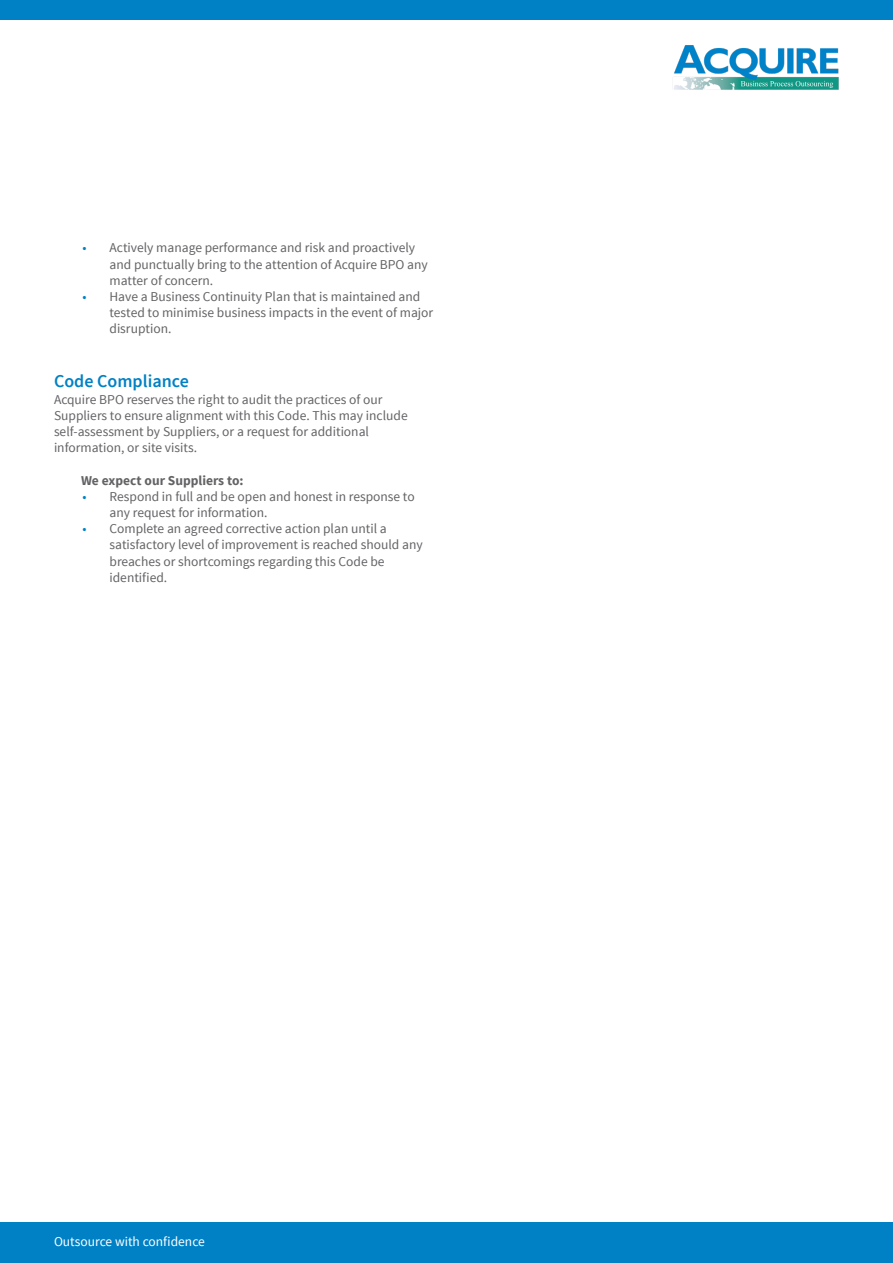
<style>
.page{position:relative;width:893px;height:1263px;background:#fff}
.page>*{position:absolute;margin:0;border:0;box-sizing:border-box;transform-origin:0 0}
.t1{font:600 18px "Source Sans Pro";color:#0081c6}
.t2{font:13.5px/16.2px "Source Sans Pro";color:#636366}
.t3{font:13.5px "Source Sans Pro";color:#fff}
.t4{font:700 13.5px "Source Sans Pro";color:#636366}
.s1{color:#0081c6}
</style>
<div class="page">
<div style="left:0;top:1223px;width:893px;height:40px;background:#0081c6"></div>
<img style="left:674px;top:45px;width:165px;height:45px">
<div style="left:0;top:0;width:893px;height:20px;background:#0081c6"></div>
<p class="t2" style="left:110px;top:240px;width:320px;text-indent:-27px"><span class="s1">•</span> Actively manage performance and risk and proactively and punctually bring to the attention of Acquire BPO any matter of concern.</p>
<p class="t2" style="left:110px;top:289px;width:325px;text-indent:-27px"><span class="s1">•</span> Have a Business Continuity Plan that is maintained and tested to minimise business impacts in the event of major disruption.</p>
<p class="t1" style="left:54px;top:370px;width:136px">Code Compliance</p>
<p class="t2" style="left:54px;top:391px;width:355px">Acquire BPO reserves the right to audit the practices of our Suppliers to ensure alignment with this Code. This may include self-assessment by Suppliers, or a request for additional information, or site visits.</p>
<p class="t4" style="left:81px;top:471px;width:164px">We expect our Suppliers to:</p>
<p class="t2" style="left:110px;top:488px;width:307px;text-indent:-27px"><span class="s1">•</span> Respond in full and be open and honest in response to any request for information.</p>
<p class="t2" style="left:110px;top:521px;width:315px;text-indent:-27px"><span class="s1">•</span> Complete an agreed corrective action plan until a satisfactory level of improvement is reached should any breaches or shortcomings regarding this Code be identified.</p>
<p class="t3" style="left:54px;top:1233px;width:152px">Outsource with confidence</p>
</div>
